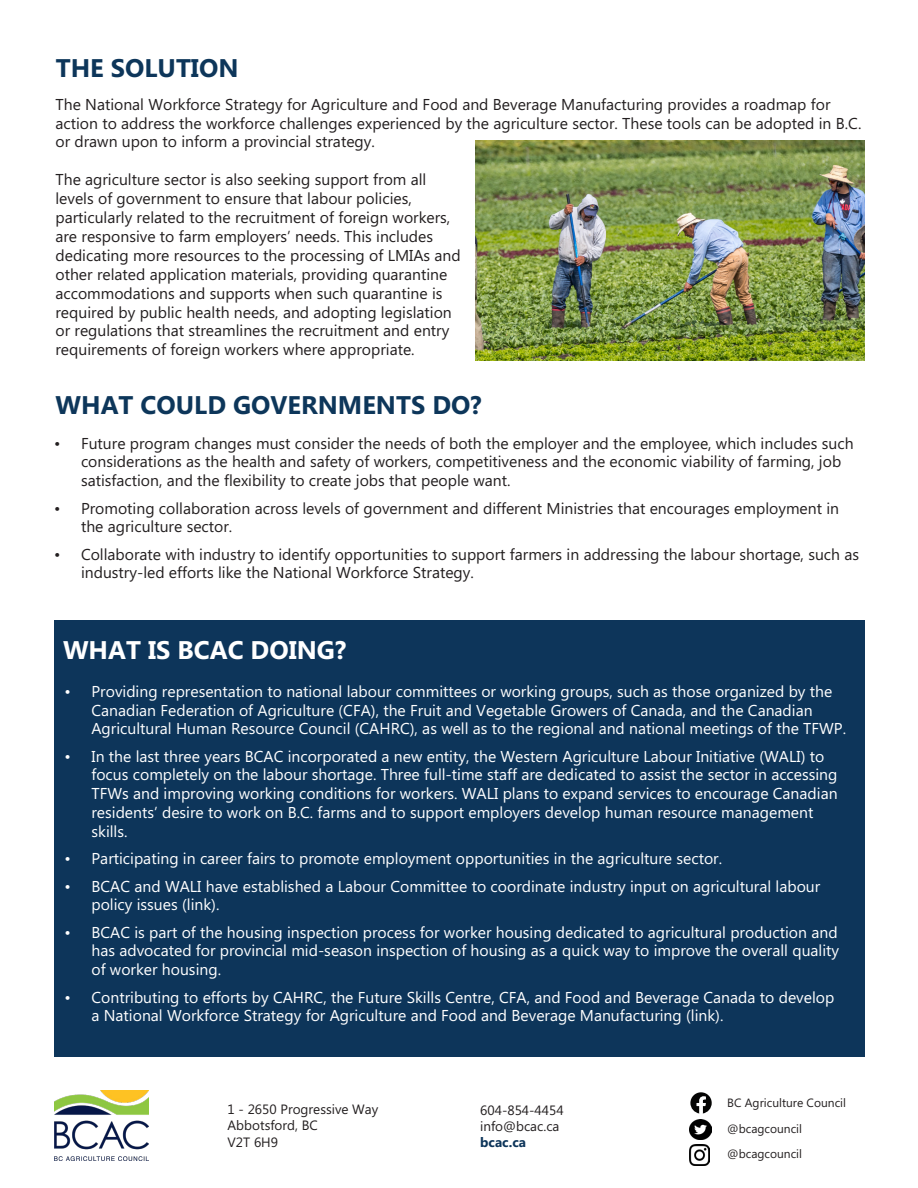
<style>
.page{position:relative;width:918px;height:1188px;background:#fff}
.page>*{position:absolute;margin:0;border:0;box-sizing:border-box;transform-origin:0 0}
.t1{font:700 25.5px "Microsoft Phags Pa";color:#0d365a}
.t2{font:700 25.5px "Microsoft Phags Pa";color:#fff}
.t3{font:15.75px/18.9px "Microsoft Phags Pa";color:#231f20}
.t4{font:15.75px/18.9px "Microsoft Phags Pa";color:#fff}
.t5{font:13.5px "Microsoft Phags Pa";color:#231f20}
.t6{font:700 13.5px "Microsoft Phags Pa";color:#0d355a}
.t7{font:12px "Microsoft Phags Pa";color:#231f20}
</style>
<div class="page">
<div style="left:54px;top:620px;width:810px;height:436px;background:#0d355a"></div>
<img style="left:475px;top:140px;width:389px;height:221px">
<img style="left:54px;top:1091px;width:95px;height:70px">
<svg style="left:690px;top:1092px;width:22px;height:22px"></svg>
<img style="left:690px;top:1119px;width:22px;height:20px">
<img style="left:690px;top:1145px;width:20px;height:20px">
<p class="t1" style="left:56px;top:49px;width:184px">THE SOLUTION</p>
<p class="t3" style="left:56px;top:94px;width:807px">The National Workforce Strategy for Agriculture and Food and Beverage Manufacturing provides a roadmap for action to address the workforce challenges experienced by the agriculture sector. These tools can be adopted in B.C. or drawn upon to inform a provincial strategy.</p>
<p class="t3" style="left:56px;top:169px;width:407px">The agriculture sector is also seeking support from all levels of government to ensure that labour policies, particularly related to the recruitment of foreign workers, are responsive to farm employers’ needs. This includes dedicating more resources to the processing of LMIAs and other related application materials, providing quarantine accommodations and supports when such quarantine is required by public health needs, and adopting legislation or regulations that streamlines the recruitment and entry requirements of foreign workers where appropriate.</p>
<p class="t1" style="left:56px;top:387px;width:428px">WHAT COULD GOVERNMENTS DO?</p>
<p class="t3" style="left:81px;top:433px;width:774px;text-indent:-27px">• Future program changes must consider the needs of both the employer and the employee, which includes such considerations as the health and safety of workers, competitiveness and the economic viability of farming, job satisfaction, and the flexibility to create jobs that people want.</p>
<p class="t3" style="left:81px;top:498px;width:760px;text-indent:-27px">• Promoting collaboration across levels of government and different Ministries that encourages employment in the agriculture sector.</p>
<p class="t3" style="left:81px;top:544px;width:780px;text-indent:-27px">• Collaborate with industry to identify opportunities to support farmers in addressing the labour shortage, such as industry-led efforts like the National Workforce Strategy.</p>
<p class="t2" style="left:63px;top:632px;width:285px">WHAT IS BCAC DOING?</p>
<p class="t4" style="left:92px;top:681px;width:756px;text-indent:-27px">• Providing representation to national labour committees or working groups, such as those organized by the<br>Canadian Federation of Agriculture (CFA), the Fruit and Vegetable Growers of Canada, and the Canadian<br>Agricultural Human Resource Council (CAHRC), as well as to the regional and national meetings of the TFWP.</p>
<p class="t4" style="left:92px;top:746px;width:748px;text-indent:-27px">• In the last three years BCAC incorporated a new entity, the Western Agriculture Labour Initiative (WALI) to focus completely on the labour shortage. Three full-time staff are dedicated to assist the sector in accessing TFWs and improving working conditions for workers. WALI plans to expand services to encourage Canadian residents’ desire to work on B.C. farms and to support employers develop human resource management skills.</p>
<p class="t4" style="left:64px;top:849px;width:659px">• Participating in career fairs to promote employment opportunities in the agriculture sector.</p>
<p class="t4" style="left:92px;top:876px;width:730px;text-indent:-27px">• BCAC and WALI have established a Labour Committee to coordinate industry input on agricultural labour policy issues (link).</p>
<p class="t4" style="left:92px;top:922px;width:749px;text-align:justify;text-indent:-27px">• BCAC is part of the housing inspection process for worker housing dedicated to agricultural production and has advocated for provincial mid-season inspection of housing as a quick way to improve the overall quality of worker housing.</p>
<p class="t4" style="left:92px;top:987px;width:744px;text-indent:-27px">• Contributing to efforts by CAHRC, the Future Skills Centre, CFA, and Food and Beverage Canada to develop a National Workforce Strategy for Agriculture and Food and Beverage Manufacturing (link).</p>
<p class="t5" style="left:228px;top:1100px;width:152px">1 - 2650 Progressive Way</p>
<p class="t5" style="left:228px;top:1116px;width:92px">Abbotsford, BC</p>
<p class="t5" style="left:228px;top:1133px;width:52px">V2T 6H9</p>
<p class="t5" style="left:480px;top:1100px;width:85px">604-854-4454</p>
<p class="t5" style="left:480px;top:1117px;width:81px">info@bcac.ca</p>
<p class="t6" style="left:480px;top:1133px;width:47px">bcac.ca</p>
<p class="t7" style="left:727px;top:1094px;width:120px">BC Agriculture Council</p>
<p class="t7" style="left:727px;top:1120px;width:76px">@bcagcouncil</p>
<p class="t7" style="left:727px;top:1146px;width:76px">@bcagcouncil</p>
</div>
